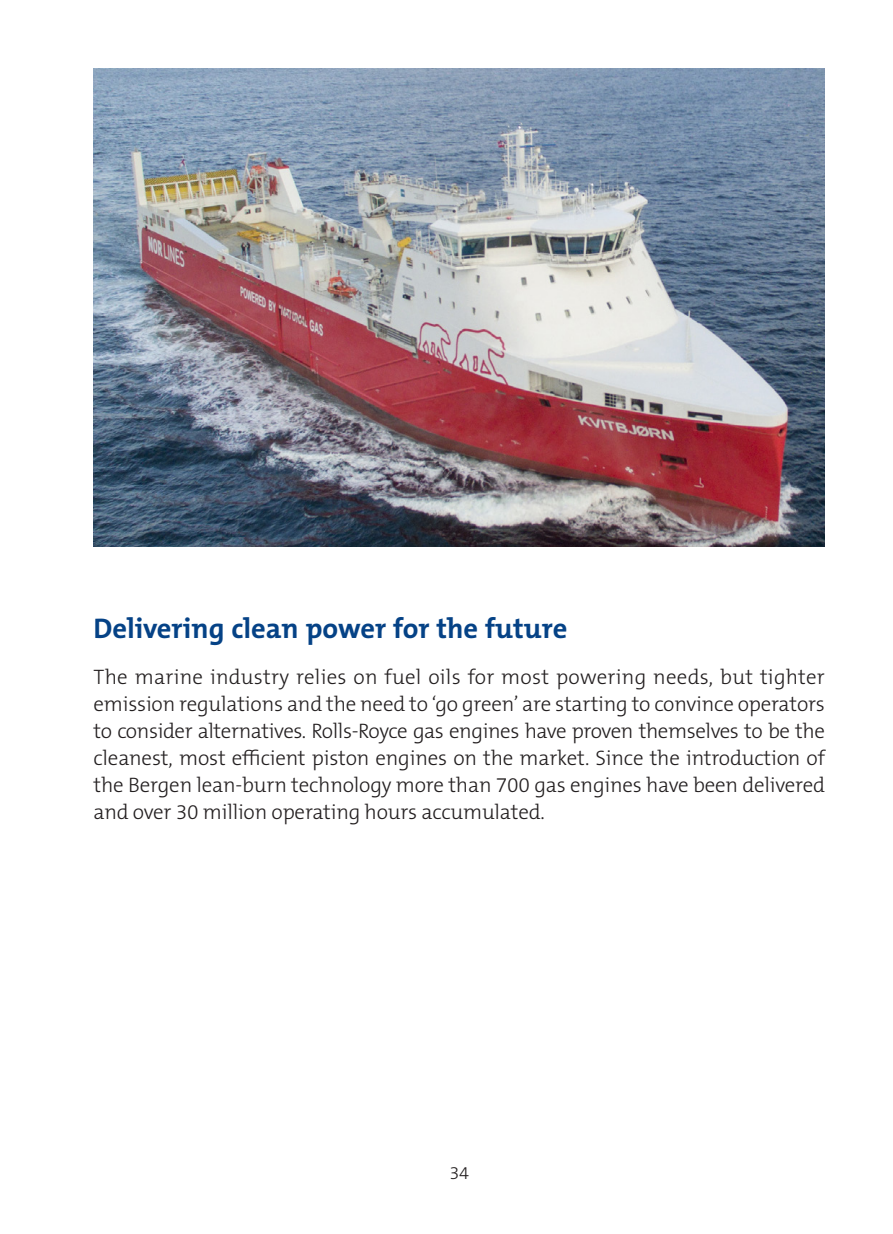
<style>
.page{position:relative;width:893px;height:1234px;background:#fff}
.page>*{position:absolute;margin:0;border:0;box-sizing:border-box;transform-origin:0 0}
.t1{font:700 28.5px "The Mix B W7";color:#054286}
.t2{font:300 21px/27px "The Mix B W3";letter-spacing:-.01em;color:#231f20;text-align:justify}
.t3{font:300 18px "The Mix B W3";color:#231f20}
</style>
<div class="page">
<img style="left:94px;top:68px;width:731px;height:478px">
<h1 class="t1" style="left:94px;top:610px;width:475px">Delivering clean power for the future</h1>
<p class="t2" style="left:94px;top:663px;width:733px">The marine industry relies on fuel oils for most powering needs, but tighter emission regulations and the need to ‘go green’ are starting to convince operators to consider alternatives. Rolls-Royce gas engines have proven themselves to be the cleanest, most efficient piston engines on the market. Since the introduction of the Bergen lean-burn technology more than 700 gas engines have been delivered and over 30 million operating hours accumulated.</p>
<p class="t3" style="left:449px;top:1161px;width:21px">34</p>
</div>
